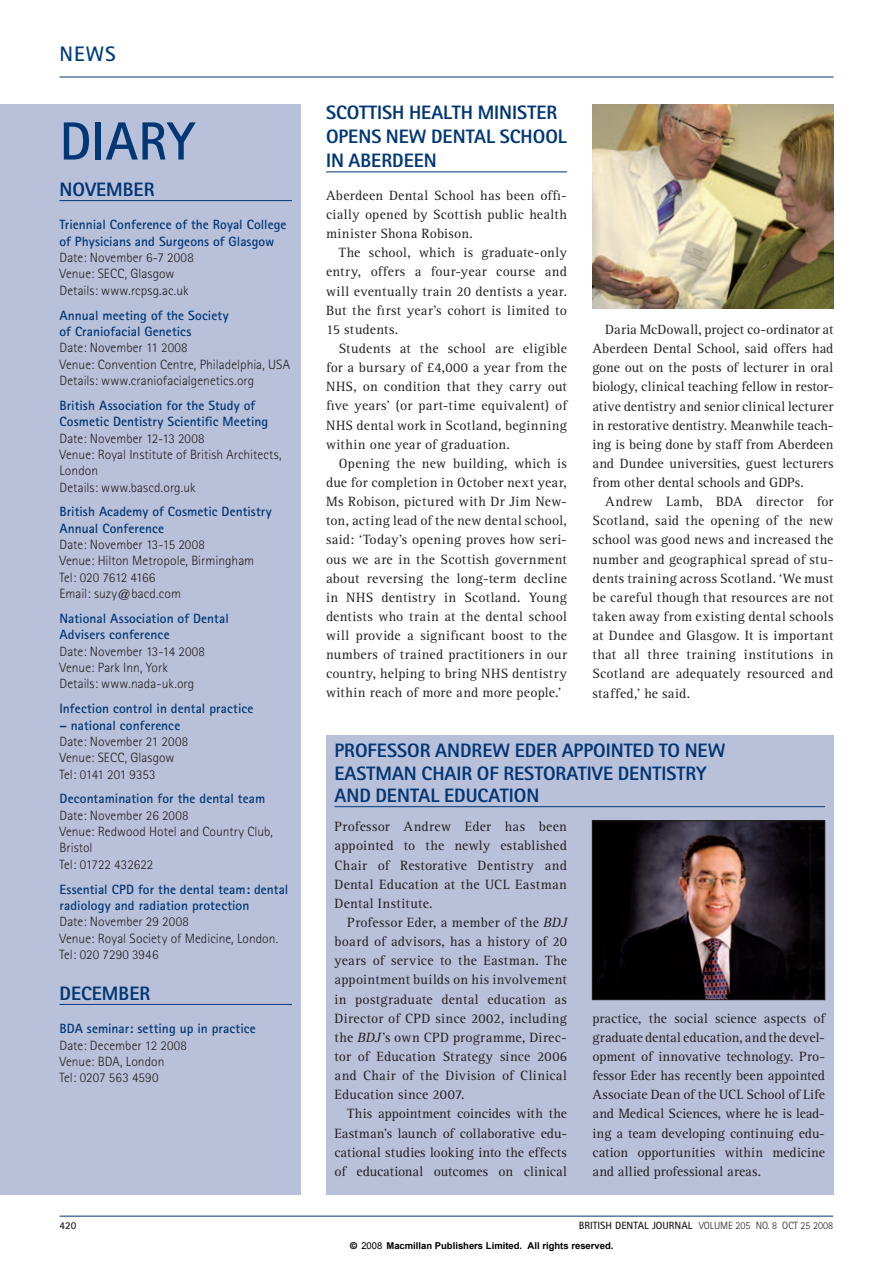
<style>
.page{position:relative;width:893px;height:1263px;background:#fff}
.page>*{position:absolute;margin:0;border:0;box-sizing:border-box;transform-origin:0 0}
.t1{font:700 53.85px "Rotis Sans Serif";color:#013775}
.t2{font:700 21px "Rotis Sans Serif";color:#013d7d}
.t3{font:800 19.5px/22.4px "Rotis Sans Serif";color:#013775}
.t4{font:13.95px/19.2px "Rotis Serif";letter-spacing:.015em;color:#231f20;text-align:justify}
.t5{font:13.95px "Rotis Serif";letter-spacing:-.005em;color:#231f20}
.t6{font:13.95px "Rotis Serif";letter-spacing:.035em;color:#231f20}
.t7{font:300 13.5px/16.4px "Rotis Sans Serif";letter-spacing:.005em;color:#231f20}
.t8{font:700 13.5px/16.4px "Rotis Sans Serif";letter-spacing:.005em;color:#013775}
.t9{font:300 10.5px "Rotis Sans Serif";color:#231f20}
.t10{font:700 10.5px "Rotis Sans Serif";color:#231f20}
.t11{font:700 9.45px "Arial";color:#000}
.s1{font-weight:300;color:#231f20}
.s2{font-weight:700;color:#013775}
.s3{font-style:italic}
.s4{font-weight:700}
.s5{font-family:"Helvetica"}
.s6{font-weight:400}
</style>
<div class="page">
<div style="left:0;top:104px;width:300px;height:1091px;background:#b9c0d9"></div>
<div style="left:326px;top:736px;width:507px;height:459px;background:#b9c0d9"></div>
<hr style="left:59px;top:77px;width:774px;height:1px;background:#013775">
<hr style="left:59px;top:1216px;width:774px;height:1px;background:#013775">
<hr style="left:59px;top:200px;width:233px;height:1px;background:#013775">
<hr style="left:59px;top:1004px;width:233px;height:1px;background:#013775">
<hr style="left:334px;top:806px;width:491px;height:1px;background:#013775">
<img style="left:592px;top:104px;width:241px;height:205px">
<hr style="left:326px;top:172px;width:241px;height:1px;background:#013775">
<img style="left:594px;top:823px;width:229px;height:175px">
<div style="left:592px;top:821px;width:233px;height:179px;border:1px solid #231f20"></div>
<p class="t2" style="left:59px;top:47px;width:58px">NEWS</p>
<p class="t1" style="left:59px;top:122px;width:137px">DIARY</p>
<p class="t3" style="left:59px;top:180px;width:97px">NOVEMBER</p>
<p class="t8" style="left:59px;top:218px;width:229px">Triennial Conference of the Royal College of Physicians and Surgeons of Glasgow<br><span class="s1">Date: November 6-7 2008<br>Venue: SECC, Glasgow<br>Details: www.rcpsg.ac.uk</span></p>
<p class="t7" style="left:59px;top:308px;width:232px"><span class="s2">Annual meeting of the Society<br>of Craniofacial Genetics<br></span>Date: November 11 2008<br>Venue: Convention Centre, Philadelphia, USA Details: www.craniofacialgenetics.org</p>
<p class="t7" style="left:59px;top:399px;width:224px"><span class="s2">British Association for the Study of<br>Cosmetic Dentistry Scientific Meeting<br></span>Date: November 12-13 2008<br>Venue: Royal Institute of British Architects,<br>London<br>Details: www.bascd.org.uk</p>
<p class="t7" style="left:59px;top:505px;width:214px"><span class="s2">British Academy of Cosmetic Dentistry<br>Annual Conference<br></span>Date: November 13-15 2008<br>Venue: Hilton Metropole, Birmingham<br>Tel: 020 7612 4166<br>Email: suzy@bacd.com</p>
<p class="t7" style="left:59px;top:612px;width:171px"><span class="s2">National Association of Dental<br>Advisers conference<br></span>Date: November 13-14 2008<br>Venue: Park Inn, York<br>Details: www.nada-uk.org</p>
<p class="t8" style="left:59px;top:702px;width:195px">Infection control in dental practice</p>
<p class="t7" style="left:59px;top:718px;width:130px"><span class="s2">– national conference<br></span>Date: November 21 2008<br>Venue: SECC, Glasgow<br>Tel: 0141 201 9353</p>
<p class="t7" style="left:59px;top:792px;width:215px"><span class="s2">Decontamination for the dental team<br></span>Date: November 26 2008<br>Venue: Redwood Hotel and Country Club,<br>Bristol<br>Tel: 01722 432622</p>
<p class="t7" style="left:59px;top:882px;width:230px"><span class="s2">Essential CPD for the dental team: dental radiology and radiation protection<br></span>Date: November 29 2008<br>Venue: Royal Society of Medicine, London.<br>Tel: 020 7290 3946</p>
<p class="t3" style="left:59px;top:984px;width:92px">DECEMBER</p>
<p class="t7" style="left:59px;top:1022px;width:198px"><span class="s2">BDA seminar: setting up in practice<br></span>Date: December 12 2008<br>Venue: BDA, London<br>Tel: 0207 563 4590</p>
<p class="t3" style="left:326px;top:103px;width:242px;line-height:23.9px">SCOTTISH HEALTH MINISTER<br>OPENS NEW DENTAL SCHOOL<br>IN ABERDEEN</p>
<p class="t4" style="left:326px;top:187px;width:242px">Aberdeen Dental School has been offi-</p>
<p class="t4" style="left:326px;top:206px;width:242px">cially opened by Scottish public health</p>
<p class="t4" style="left:326px;top:225px;width:148px">minister Shona Robison.</p>
<p class="t4" style="left:339px;top:244px;width:230px">The school, which is graduate-only</p>
<p class="t4" style="left:326px;top:263px;width:242px">entry, offers a four-year course and</p>
<p class="t4" style="left:326px;top:283px;width:243px">will eventually train 20 dentists a year.</p>
<p class="t4" style="left:326px;top:302px;width:242px">But the first year’s cohort is limited to</p>
<p class="t4" style="left:326px;top:321px;width:74px">15 students.</p>
<p class="t4" style="left:339px;top:340px;width:230px">Students at the school are eligible</p>
<p class="t4" style="left:326px;top:359px;width:242px">for a bursary of £4,000 a year from the</p>
<p class="t4" style="left:326px;top:378px;width:242px">NHS, on condition that they carry out</p>
<p class="t4" style="left:326px;top:397px;width:242px">five years’ (or part-time equivalent) of</p>
<p class="t4" style="left:326px;top:417px;width:242px">NHS dental work in Scotland, beginning</p>
<p class="t4" style="left:326px;top:436px;width:185px">within one year of graduation.</p>
<p class="t4" style="left:339px;top:455px;width:230px">Opening the new building, which is</p>
<p class="t4" style="left:326px;top:474px;width:242px">due for completion in October next year,</p>
<p class="t4" style="left:326px;top:493px;width:242px">Ms Robison, pictured with Dr Jim New-</p>
<p class="t4" style="left:326px;top:512px;width:242px">ton, acting lead of the new dental school,</p>
<p class="t4" style="left:326px;top:531px;width:242px">said: ‘Today’s opening proves how seri-</p>
<p class="t4" style="left:326px;top:551px;width:242px">ous we are in the Scottish government</p>
<p class="t4" style="left:326px;top:570px;width:242px">about reversing the long-term decline</p>
<p class="t4" style="left:326px;top:589px;width:242px">in NHS dentistry in Scotland. Young</p>
<p class="t4" style="left:326px;top:608px;width:242px">dentists who train at the dental school</p>
<p class="t4" style="left:326px;top:627px;width:242px">will provide a significant boost to the</p>
<p class="t4" style="left:326px;top:646px;width:242px">numbers of trained practitioners in our</p>
<p class="t4" style="left:326px;top:665px;width:242px">country, helping to bring NHS dentistry</p>
<p class="t4" style="left:326px;top:685px;width:237px">within reach of more and more people.’</p>
<p class="t5" style="left:605px;top:324px;width:230px">Daria McDowall, project co-ordinator at</p>
<p class="t4" style="left:592px;top:340px;width:242px">Aberdeen Dental School, said offers had</p>
<p class="t4" style="left:592px;top:359px;width:242px">gone out on the posts of lecturer in oral</p>
<p class="t4" style="left:592px;top:378px;width:242px">biology, clinical teaching fellow in restor-</p>
<p class="t4" style="left:592px;top:398px;width:242px">ative dentistry and senior clinical lecturer</p>
<p class="t4" style="left:592px;top:417px;width:242px">in restorative dentistry. Meanwhile teach-</p>
<p class="t4" style="left:592px;top:436px;width:242px">ing is being done by staff from Aberdeen</p>
<p class="t4" style="left:592px;top:455px;width:242px">and Dundee universities, guest lecturers</p>
<p class="t5" style="left:592px;top:477px;width:213px">from other dental schools and GDPs.</p>
<p class="t4" style="left:605px;top:493px;width:230px">Andrew Lamb, BDA director for</p>
<p class="t4" style="left:592px;top:512px;width:242px">Scotland, said the opening of the new</p>
<p class="t4" style="left:592px;top:531px;width:242px">school was good news and increased the</p>
<p class="t4" style="left:592px;top:551px;width:242px">number and geographical spread of stu-</p>
<p class="t4" style="left:592px;top:570px;width:242px">dents training across Scotland. ‘We must</p>
<p class="t4" style="left:592px;top:589px;width:242px">be careful though that resources are not</p>
<p class="t4" style="left:592px;top:608px;width:242px">taken away from existing dental schools</p>
<p class="t4" style="left:592px;top:627px;width:242px">at Dundee and Glasgow. It is important</p>
<p class="t6" style="left:592px;top:650px;width:242px">that all three training institutions in</p>
<p class="t4" style="left:592px;top:665px;width:242px">Scotland are adequately resourced and</p>
<p class="t4" style="left:592px;top:685px;width:99px">staffed,’ he said.</p>
<p class="t3" style="left:334px;top:741px;width:392px">PROFESSOR ANDREW EDER APPOINTED TO NEW<br>EASTMAN CHAIR OF RESTORATIVE DENTISTRY<br>AND DENTAL EDUCATION</p>
<p class="t4" style="left:334px;top:818px;width:234px">Professor Andrew Eder has been</p>
<p class="t4" style="left:334px;top:838px;width:234px">appointed to the newly established</p>
<p class="t4" style="left:334px;top:857px;width:234px">Chair of Restorative Dentistry and</p>
<p class="t4" style="left:334px;top:876px;width:234px">Dental Education at the UCL Eastman</p>
<p class="t4" style="left:334px;top:895px;width:99px">Dental Institute.</p>
<p class="t4" style="left:347px;top:914px;width:221px">Professor Eder, a member of the <span class="s3">BDJ</span></p>
<p class="t4" style="left:334px;top:933px;width:234px">board of advisors, has a history of 20</p>
<p class="t4" style="left:334px;top:952px;width:234px">years of service to the Eastman. The</p>
<p class="t4" style="left:334px;top:971px;width:234px">appointment builds on his involvement</p>
<p class="t4" style="left:334px;top:991px;width:234px">in postgraduate dental education as</p>
<p class="t4" style="left:334px;top:1010px;width:234px">Director of CPD since 2002, including</p>
<p class="t4" style="left:334px;top:1029px;width:234px">the <span class="s3">BDJ</span>’s own CPD programme, Direc-</p>
<p class="t4" style="left:334px;top:1048px;width:234px">tor of Education Strategy since 2006</p>
<p class="t4" style="left:334px;top:1067px;width:234px">and Chair of the Division of Clinical</p>
<p class="t4" style="left:334px;top:1086px;width:132px">Education since 2007.</p>
<p class="t5" style="left:347px;top:1109px;width:221px">This appointment coincides with the</p>
<p class="t5" style="left:334px;top:1128px;width:234px">Eastman’s launch of collaborative edu-</p>
<p class="t4" style="left:334px;top:1144px;width:234px">cational studies looking into the effects</p>
<p class="t5" style="left:334px;top:1166px;width:234px">of educational outcomes on clinical</p>
<p class="t4" style="left:592px;top:1010px;width:234px">practice, the social science aspects of graduate dental education, and the devel&shy;opment of innovative technology. Pro&shy;fessor Eder has recently been appointed Associate Dean of the UCL School of Life and Medical Sciences, where he is lead&shy;ing a team developing continuing edu&shy;cation opportunities within medicine and allied professional areas.</p>
<p class="t10" style="left:59px;top:1222px;width:18px">420</p>
<p class="t9" style="left:579px;top:1222px;width:256px"><span class="s4">BRITISH DENTAL JOURNAL</span> VOLUME 205 NO. 8 OCT 25 2008</p>
<p class="t11" style="left:350px;top:1240px;width:265px"><span class="s5">©</span> <span class="s6">2008</span> Macmillan Publishers Limited. All rights reserved.</p>
</div>
